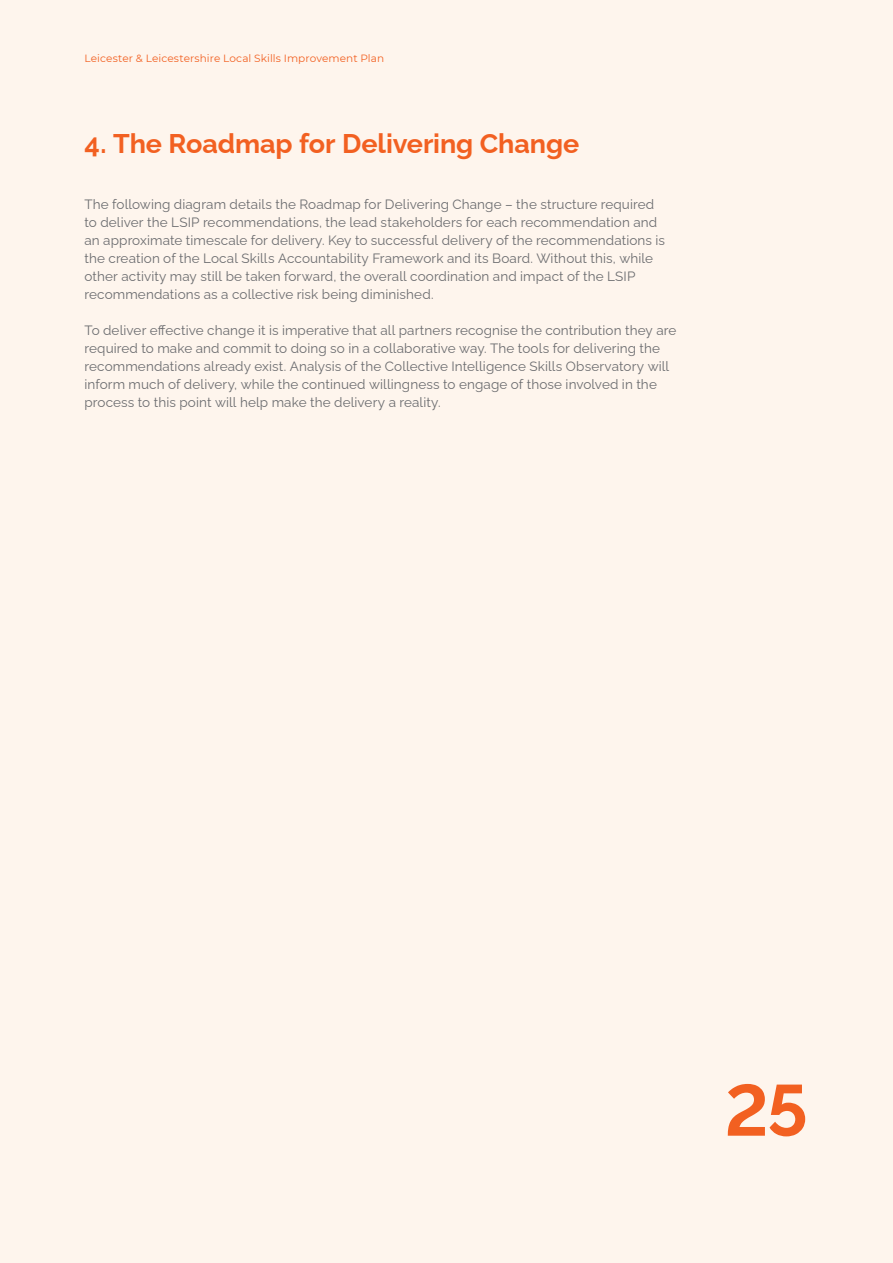
<style>
.page{position:relative;width:893px;height:1263px;background:#fef5ed}
.page>*{position:absolute;margin:0;border:0;box-sizing:border-box;transform-origin:0 0}
.t1{font:700 72px "Raleway";color:#f26021}
.t2{font:700 27px "Raleway";letter-spacing:-.005em;color:#f26021}
.t3{font:13.5px/18px "Raleway";letter-spacing:.01em;color:#6c6d70}
.t4{font:10.5px "Montserrat";letter-spacing:.01em;color:#f26021}
</style>
<div class="page">
<p class="t4" style="left:85px;top:51px;width:301px">Leicester &amp; Leicestershire Local Skills Improvement Plan</p>
<h2 class="t2" style="left:85px;top:122px;width:496px">4. The Roadmap for Delivering Change</h2>
<p class="t3" style="left:85px;top:193px;width:582px">The following diagram details the Roadmap for Delivering Change – the structure required to deliver the LSIP recommendations, the lead stakeholders for each recommendation and an approximate timescale for delivery. Key to successful delivery of the recommendations is the creation of the Local Skills Accountability Framework and its Board. Without this, while other activity may still be taken forward, the overall coordination and impact of the LSIP recommendations as a collective risk being diminished.</p>
<p class="t3" style="left:85px;top:319px;width:593px">To deliver effective change it is imperative that all partners recognise the contribution they are required to make and commit to doing so in a collaborative way. The tools for delivering the recommendations already exist. Analysis of the Collective Intelligence Skills Observatory will inform much of delivery, while the continued willingness to engage of those involved in the process to this point will help make the delivery a reality.</p>
<h1 class="t1" style="left:725px;top:1053px;width:85px">25</h1>
</div>
